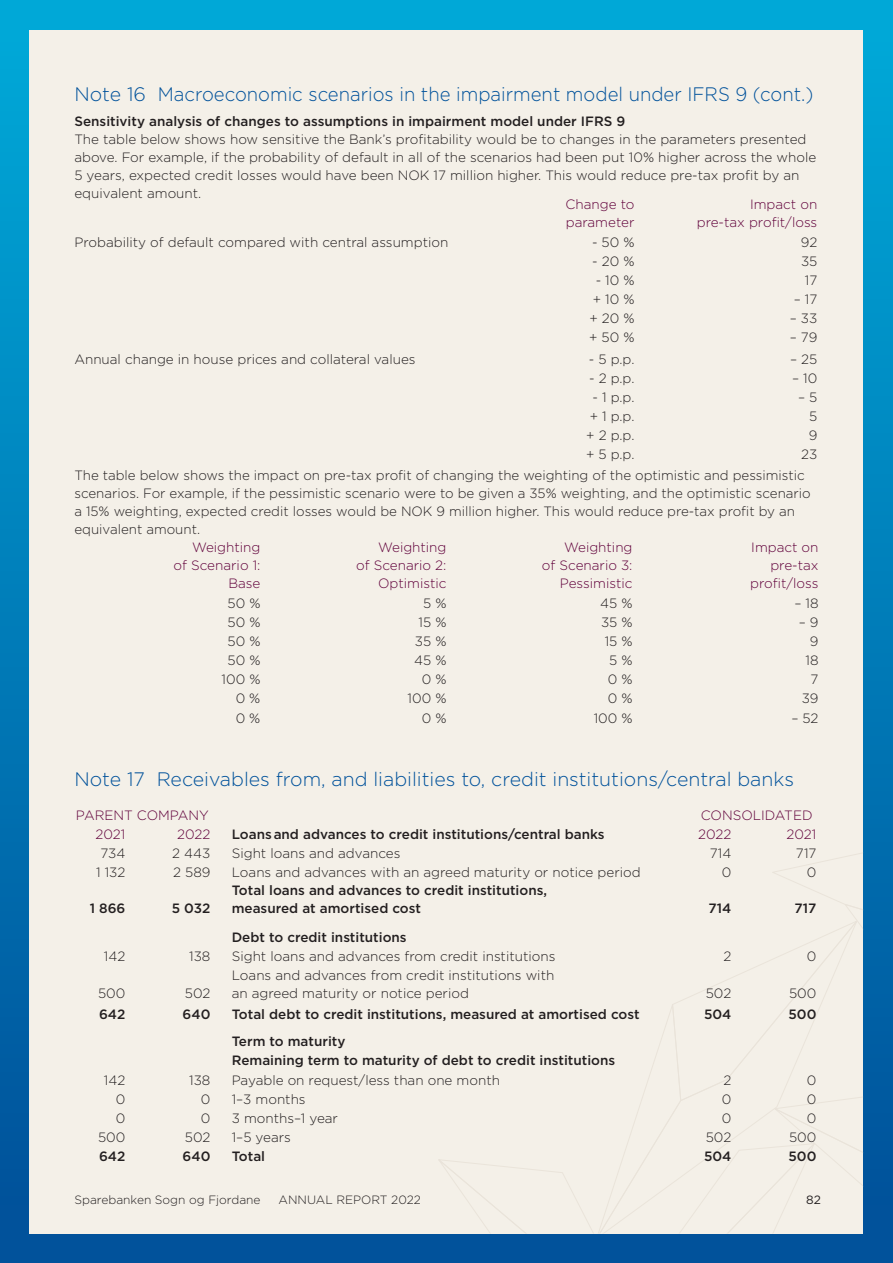
<style>
.page{position:relative;width:893px;height:1263px;background:#fff}
.page>*{position:absolute;margin:0;border:0;box-sizing:border-box;transform-origin:0 0}
.t1{font:300 19.5px "Gotham";color:#01529b}
.t2{font:300 13.5px/18px "Gotham";color:#231f20}
.t3{font:500 13.5px "Gotham";color:#231f20}
.t4{font:300 13.5px "Gotham";color:#60003a}
.t5{font:300 12px "Gotham";color:#231f20}
.t6{font:12px "Gotham";color:#231f20}
</style>
<div class="page">
<div style="left:0;top:0;width:893px;height:1263px;background:linear-gradient(to bottom,#00aad9,#004e98)"></div>
<div style="left:30px;top:30px;width:833px;height:1203px;background:#f4f0e8"></div>
<svg style="left:438px;top:853px;width:425px;height:380px"></svg>
<p class="t1" style="left:74px;top:81px;width:740px">Note 16 Macroeconomic scenarios in the impairment model under IFRS 9 (cont.)</p>
<p class="t3" style="left:74px;top:112px;width:552px">Sensitivity analysis of changes to assumptions in impairment model under IFRS 9</p>
<p class="t2" style="left:74px;top:129px;width:743px">The table below shows how sensitive the Bank’s profitability would be to changes in the parameters presented above. For example, if the probability of default in all of the scenarios had been put 10% higher across the whole 5 years, expected credit losses would have been NOK 17 million higher. This would reduce pre-tax profit by an equivalent amount.</p>
<p class="t4" style="left:566px;top:195px;width:70px">Change to</p>
<p class="t4" style="left:566px;top:213px;width:70px">parameter</p>
<p class="t4" style="left:750px;top:195px;width:69px">Impact on</p>
<p class="t4" style="left:697px;top:213px;width:122px">pre-tax profit/loss</p>
<p class="t2" style="left:74px;top:233px;width:375px">Probability of default compared with central assumption</p>
<p class="t2" style="left:592px;top:233px;width:44px">- 50 %</p>
<p class="t2" style="left:801px;top:233px;width:18px">92</p>
<p class="t2" style="left:592px;top:252px;width:44px">- 20 %</p>
<p class="t2" style="left:801px;top:252px;width:18px">35</p>
<p class="t2" style="left:596px;top:271px;width:40px">- 10 %</p>
<p class="t2" style="left:805px;top:271px;width:14px">17</p>
<p class="t2" style="left:593px;top:290px;width:43px">+ 10 %</p>
<p class="t2" style="left:794px;top:290px;width:25px">– 17</p>
<p class="t2" style="left:589px;top:309px;width:47px">+ 20 %</p>
<p class="t2" style="left:790px;top:309px;width:29px">– 33</p>
<p class="t2" style="left:589px;top:328px;width:47px">+ 50 %</p>
<p class="t2" style="left:790px;top:328px;width:29px">– 79</p>
<p class="t2" style="left:74px;top:350px;width:343px">Annual change in house prices and collateral values</p>
<p class="t2" style="left:589px;top:350px;width:47px">- 5 p.p.</p>
<p class="t2" style="left:790px;top:350px;width:29px">– 25</p>
<p class="t2" style="left:589px;top:369px;width:47px">- 2 p.p.</p>
<p class="t2" style="left:792px;top:369px;width:27px">– 10</p>
<p class="t2" style="left:593px;top:388px;width:43px">- 1 p.p.</p>
<p class="t2" style="left:798px;top:388px;width:21px">– 5</p>
<p class="t2" style="left:590px;top:407px;width:46px">+ 1 p.p.</p>
<p class="t2" style="left:809px;top:407px;width:10px">5</p>
<p class="t2" style="left:586px;top:426px;width:50px">+ 2 p.p.</p>
<p class="t2" style="left:809px;top:426px;width:10px">9</p>
<p class="t2" style="left:586px;top:445px;width:50px">+ 5 p.p.</p>
<p class="t2" style="left:801px;top:445px;width:18px">23</p>
<p class="t2" style="left:74px;top:466px;width:738px">The table below shows the impact on pre-tax profit of changing the weighting of the optimistic and pessimistic scenarios. For example, if the pessimistic scenario were to be given a 35% weighting, and the optimistic scenario a 15% weighting, expected credit losses would be NOK 9 million higher. This would reduce pre-tax profit by an equivalent amount.</p>
<p class="t4" style="left:192px;top:539px;width:70px">Weighting</p>
<p class="t4" style="left:174px;top:557px;width:88px">of Scenario 1:</p>
<p class="t4" style="left:228px;top:575px;width:34px">Base</p>
<p class="t4" style="left:378px;top:539px;width:70px">Weighting</p>
<p class="t4" style="left:356px;top:557px;width:92px">of Scenario 2:</p>
<p class="t4" style="left:378px;top:575px;width:70px">Optimistic</p>
<p class="t4" style="left:564px;top:539px;width:70px">Weighting</p>
<p class="t4" style="left:542px;top:557px;width:92px">of Scenario 3:</p>
<p class="t4" style="left:560px;top:575px;width:74px">Pessimistic</p>
<p class="t4" style="left:751px;top:539px;width:69px">Impact on</p>
<p class="t4" style="left:770px;top:557px;width:50px">pre-tax</p>
<p class="t4" style="left:750px;top:575px;width:70px">profit/loss</p>
<p class="t2" style="left:228px;top:594px;width:34px">50 %</p>
<p class="t2" style="left:423px;top:594px;width:25px">5 %</p>
<p class="t2" style="left:600px;top:594px;width:34px">45 %</p>
<p class="t2" style="left:794px;top:594px;width:26px">– 18</p>
<p class="t2" style="left:228px;top:613px;width:34px">50 %</p>
<p class="t2" style="left:419px;top:613px;width:29px">15 %</p>
<p class="t2" style="left:601px;top:613px;width:33px">35 %</p>
<p class="t2" style="left:799px;top:613px;width:21px">– 9</p>
<p class="t2" style="left:228px;top:632px;width:34px">50 %</p>
<p class="t2" style="left:415px;top:632px;width:33px">35 %</p>
<p class="t2" style="left:605px;top:632px;width:29px">15 %</p>
<p class="t2" style="left:810px;top:632px;width:10px">9</p>
<p class="t2" style="left:228px;top:651px;width:34px">50 %</p>
<p class="t2" style="left:414px;top:651px;width:34px">45 %</p>
<p class="t2" style="left:609px;top:651px;width:25px">5 %</p>
<p class="t2" style="left:805px;top:651px;width:15px">18</p>
<p class="t2" style="left:222px;top:670px;width:40px">100 %</p>
<p class="t2" style="left:422px;top:670px;width:26px">0 %</p>
<p class="t2" style="left:608px;top:670px;width:26px">0 %</p>
<p class="t2" style="left:811px;top:670px;width:9px">7</p>
<p class="t2" style="left:236px;top:689px;width:26px">0 %</p>
<p class="t2" style="left:408px;top:689px;width:40px">100 %</p>
<p class="t2" style="left:608px;top:689px;width:26px">0 %</p>
<p class="t2" style="left:802px;top:689px;width:18px">39</p>
<p class="t2" style="left:236px;top:708px;width:26px">0 %</p>
<p class="t2" style="left:422px;top:708px;width:26px">0 %</p>
<p class="t2" style="left:594px;top:708px;width:40px">100 %</p>
<p class="t2" style="left:791px;top:708px;width:29px">– 52</p>
<p class="t1" style="left:74px;top:767px;width:721px">Note 17 Receivables from, and liabilities to, credit institutions/central banks</p>
<p class="t4" style="left:76px;top:806px;width:134px">PARENT COMPANY</p>
<p class="t4" style="left:701px;top:806px;width:113px">CONSOLIDATED</p>
<p class="t4" style="left:96px;top:826px;width:31px">2021</p>
<p class="t4" style="left:177px;top:826px;width:35px">2022</p>
<p class="t3" style="left:232px;top:825px;width:374px">Loans and advances to credit institutions/central banks</p>
<p class="t4" style="left:698px;top:826px;width:35px">2022</p>
<p class="t4" style="left:786px;top:826px;width:31px">2021</p>
<p class="t2" style="left:101px;top:844px;width:26px">734</p>
<p class="t2" style="left:172px;top:844px;width:40px">2 443</p>
<p class="t2" style="left:232px;top:844px;width:170px">Sight loans and advances</p>
<p class="t2" style="left:710px;top:844px;width:23px">714</p>
<p class="t2" style="left:796px;top:844px;width:22px">717</p>
<p class="t2" style="left:96px;top:863px;width:31px">1 132</p>
<p class="t2" style="left:173px;top:863px;width:39px">2 589</p>
<p class="t2" style="left:232px;top:863px;width:410px">Loans and advances with an agreed maturity or notice period</p>
<p class="t2" style="left:722px;top:863px;width:11px">0</p>
<p class="t2" style="left:807px;top:863px;width:11px">0</p>
<p class="t3" style="left:90px;top:900px;width:37px">1 866</p>
<p class="t3" style="left:172px;top:900px;width:40px">5 032</p>
<p class="t3" style="left:232px;top:882px;width:317px">Total loans and advances to credit institutions,</p>
<p class="t3" style="left:232px;top:900px;width:191px">measured at amortised cost</p>
<p class="t3" style="left:708px;top:900px;width:24px">714</p>
<p class="t3" style="left:794px;top:900px;width:23px">717</p>
<p class="t3" style="left:232px;top:928px;width:176px">Debt to credit institutions</p>
<p class="t2" style="left:104px;top:947px;width:23px">142</p>
<p class="t2" style="left:189px;top:947px;width:23px">138</p>
<p class="t2" style="left:232px;top:947px;width:325px">Sight loans and advances from credit institutions</p>
<p class="t2" style="left:723px;top:947px;width:9px">2</p>
<p class="t2" style="left:807px;top:947px;width:11px">0</p>
<p class="t2" style="left:98px;top:984px;width:29px">500</p>
<p class="t2" style="left:185px;top:984px;width:27px">502</p>
<p class="t2" style="left:232px;top:966px;width:324px">Loans and advances from credit institutions with</p>
<p class="t2" style="left:232px;top:984px;width:239px">an agreed maturity or notice period</p>
<p class="t2" style="left:706px;top:984px;width:27px">502</p>
<p class="t2" style="left:789px;top:984px;width:29px">500</p>
<p class="t3" style="left:99px;top:1005px;width:28px">642</p>
<p class="t3" style="left:183px;top:1005px;width:29px">640</p>
<p class="t3" style="left:232px;top:1005px;width:409px">Total debt to credit institutions, measured at amortised cost</p>
<p class="t3" style="left:704px;top:1005px;width:29px">504</p>
<p class="t3" style="left:788px;top:1005px;width:29px">500</p>
<p class="t3" style="left:232px;top:1033px;width:115px">Term to maturity</p>
<p class="t3" style="left:232px;top:1052px;width:385px">Remaining term to maturity of debt to credit institutions</p>
<p class="t2" style="left:104px;top:1070px;width:23px">142</p>
<p class="t2" style="left:189px;top:1070px;width:23px">138</p>
<p class="t2" style="left:232px;top:1070px;width:270px">Payable on request/less than one month</p>
<p class="t2" style="left:723px;top:1070px;width:9px">2</p>
<p class="t2" style="left:807px;top:1070px;width:11px">0</p>
<p class="t2" style="left:116px;top:1089px;width:11px">0</p>
<p class="t2" style="left:201px;top:1089px;width:11px">0</p>
<p class="t2" style="left:232px;top:1089px;width:75px">1–3 months</p>
<p class="t2" style="left:722px;top:1089px;width:11px">0</p>
<p class="t2" style="left:807px;top:1089px;width:11px">0</p>
<p class="t2" style="left:116px;top:1109px;width:11px">0</p>
<p class="t2" style="left:201px;top:1109px;width:11px">0</p>
<p class="t2" style="left:232px;top:1109px;width:108px">3 months–1 year</p>
<p class="t2" style="left:722px;top:1109px;width:11px">0</p>
<p class="t2" style="left:807px;top:1109px;width:11px">0</p>
<p class="t2" style="left:98px;top:1128px;width:29px">500</p>
<p class="t2" style="left:185px;top:1128px;width:27px">502</p>
<p class="t2" style="left:232px;top:1128px;width:61px">1–5 years</p>
<p class="t2" style="left:706px;top:1128px;width:27px">502</p>
<p class="t2" style="left:789px;top:1128px;width:29px">500</p>
<p class="t3" style="left:99px;top:1147px;width:28px">642</p>
<p class="t3" style="left:183px;top:1147px;width:29px">640</p>
<p class="t3" style="left:232px;top:1147px;width:35px">Total</p>
<p class="t3" style="left:704px;top:1147px;width:29px">504</p>
<p class="t3" style="left:788px;top:1147px;width:29px">500</p>
<p class="t5" style="left:74px;top:1192px;width:188px">Sparebanken Sogn og Fjordane</p>
<p class="t5" style="left:279px;top:1192px;width:144px">ANNUAL REPORT 2022</p>
<p class="t6" style="left:806px;top:1192px;width:16px">82</p>
</div>
